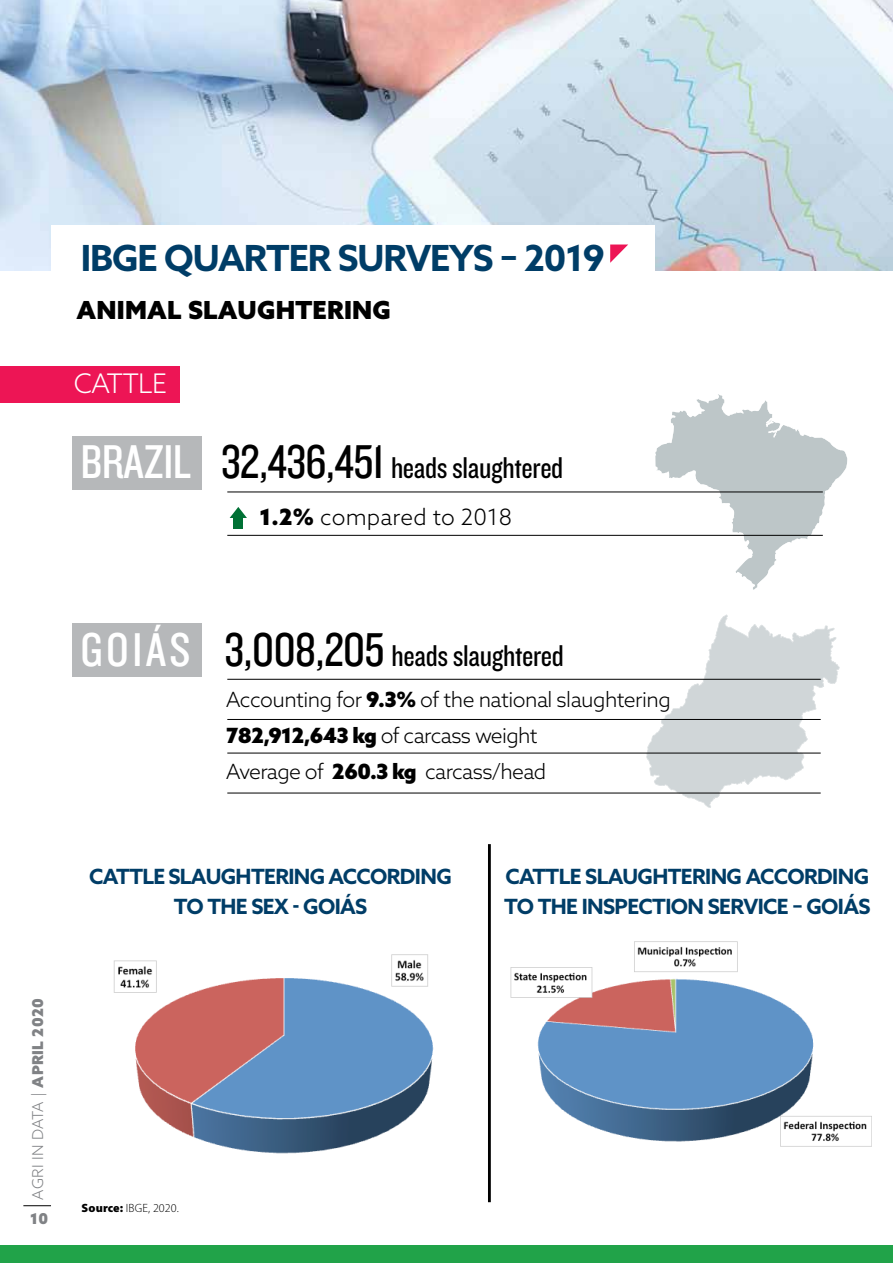
<style>
.page{position:relative;width:893px;height:1263px;background:#fff}
.page>*{position:absolute;margin:0;border:0;box-sizing:border-box;transform-origin:0 0}
.t1{font:700 36px "Azo Sans";letter-spacing:-.03em;color:#003d67}
.t2{font:31.2px "Knockout HTF29 Junior Liteweight";letter-spacing:-.01em;color:#000}
.t3{font:300 27px "Azo Sans";color:#fff}
.t4{font:900 24.9px "Azo Sans";letter-spacing:.01em;color:#000}
.t5{font:300 22.5px "Azo Sans";letter-spacing:.01em;color:#000}
.t6{font:300 21px/36px "Azo Sans";letter-spacing:-.03em;color:#000}
.t7{font:700 21px/30px "Azo Sans";letter-spacing:-.03em;color:#003d67}
.t8{font:300 15px "Azo Sans";color:#808285}
.t9{font:900 15px "Azo Sans";color:#808285}
.t10{font:300 12px "Myriad Pro";letter-spacing:.01em;color:#000}
.s1{font-size:49.2px;color:#fff}
.s2{font-size:49.2px}
.s3{font-weight:900}
</style>
<div class="page">
<svg style="left:23px;top:1205px;width:28px;height:1px"></svg>
<div style="left:0;top:1245px;width:893px;height:18px;background:#21a349"></div>
<svg style="left:646px;top:615px;width:194px;height:193px"></svg>
<svg style="left:655px;top:394px;width:193px;height:196px"></svg>
<div style="left:0;top:367px;width:180px;height:36px;background:#ed1555"></div>
<hr style="left:892px;top:364px;width:1px;height:36px;background:#ed1555">
<img style="left:0;top:0;width:893px;height:270px">
<div style="left:51px;top:225px;width:604px;height:62px;background:#fff"></div>
<svg style="left:610px;top:244px;width:18px;height:19px"></svg>
<div style="left:72px;top:436px;width:129px;height:54px;background:#b6b8ba"></div>
<div style="left:72px;top:623px;width:129px;height:54px;background:#b6b8ba"></div>
<svg style="left:230px;top:507px;width:17px;height:11px"></svg>
<div style="left:234px;top:517px;width:9px;height:12px;background:#007135"></div>
<hr style="left:227px;top:535px;width:596px;height:1px;background:#000">
<hr style="left:227px;top:719px;width:594px;height:1px;background:#000">
<hr style="left:227px;top:753px;width:594px;height:1px;background:#000">
<hr style="left:227px;top:793px;width:594px;height:1px;background:#000">
<hr style="left:227px;top:492px;width:596px;height:1px;background:#000">
<hr style="left:227px;top:679px;width:594px;height:1px;background:#000">
<img style="left:510px;top:941px;width:362px;height:206px">
<img style="left:113px;top:954px;width:321px;height:200px">
<hr style="left:488px;top:844px;width:3px;height:358px;background:#000">
<svg style="left:404px;top:979px;width:6px;height:4px"></svg>
<h1 class="t1" style="left:81px;top:234px;width:526px">IBGE QUARTER SURVEYS – 2019</h1>
<p class="t4" style="left:77px;top:293px;width:217px">ANIMAL SLAUGHTE</p>
<p class="t4" style="left:327px;top:293px;width:65px">RING</p>
<p class="t3" style="left:74px;top:366px;width:34px">Cattle</p>
<h2 class="t2" style="left:80px;top:452px;width:484px"><span class="s1">BRAZIL</span> <span class="s2">32,436,451</span> heads slaughtered</h2>
<p class="t5" style="left:259px;top:502px;width:254px"><span class="s3">1.2%</span> compared to 2018</p>
<p class="t8" style="left:28px;top:1199px;width:203px;rotate:-90deg">AGRI IN DATA | <span class="s3">APRIL 2020</span></p>
<p class="t9" style="left:30px;top:1208px;width:20px">10</p>
<h2 class="t2" style="left:80px;top:640px;width:485px"><span class="s1">GOIÁS</span> <span class="s2">3,008,205</span> heads slaughtered</h2>
<p class="t6" style="left:226px;top:681px;width:446px">Accounting for <span class="s3">9.3%</span> of the national slaughtering<br><span class="s3">782,912,643 kg</span> of carcass weight<br>Average of <span class="s3">260.3 kg</span> carcass/head</p>
<p class="t7" style="left:89px;top:861px;width:28px">CATTL</p>
<p class="t7" style="left:154px;top:861px;width:41px">E SLAUG</p>
<p class="t7" style="left:236px;top:861px;width:53px">HTERING</p>
<p class="t7" style="left:328px;top:861px;width:15px">ACC</p>
<p class="t7" style="left:370px;top:861px;width:31px">ORDING</p>
<p class="t7" style="left:174px;top:891px;width:195px">TO THE SEX - GOIÁS</p>
<p class="t7" style="left:504px;top:861px;width:368px;text-indent:283px">ORDING<br>TO THE INSPECTION SERVICE – GOIÁS</p>
<p class="t7" style="left:505px;top:861px;width:28px">CATTL</p>
<p class="t7" style="left:570px;top:861px;width:30px">E SLAUG</p>
<p class="t7" style="left:652px;top:861px;width:53px">HTERING</p>
<p class="t7" style="left:746px;top:861px;width:15px">ACC</p>
<p class="t10" style="left:82px;top:1201px;width:99px"><span class="s3">Source:</span> IBGE, 2020.</p>
</div>
